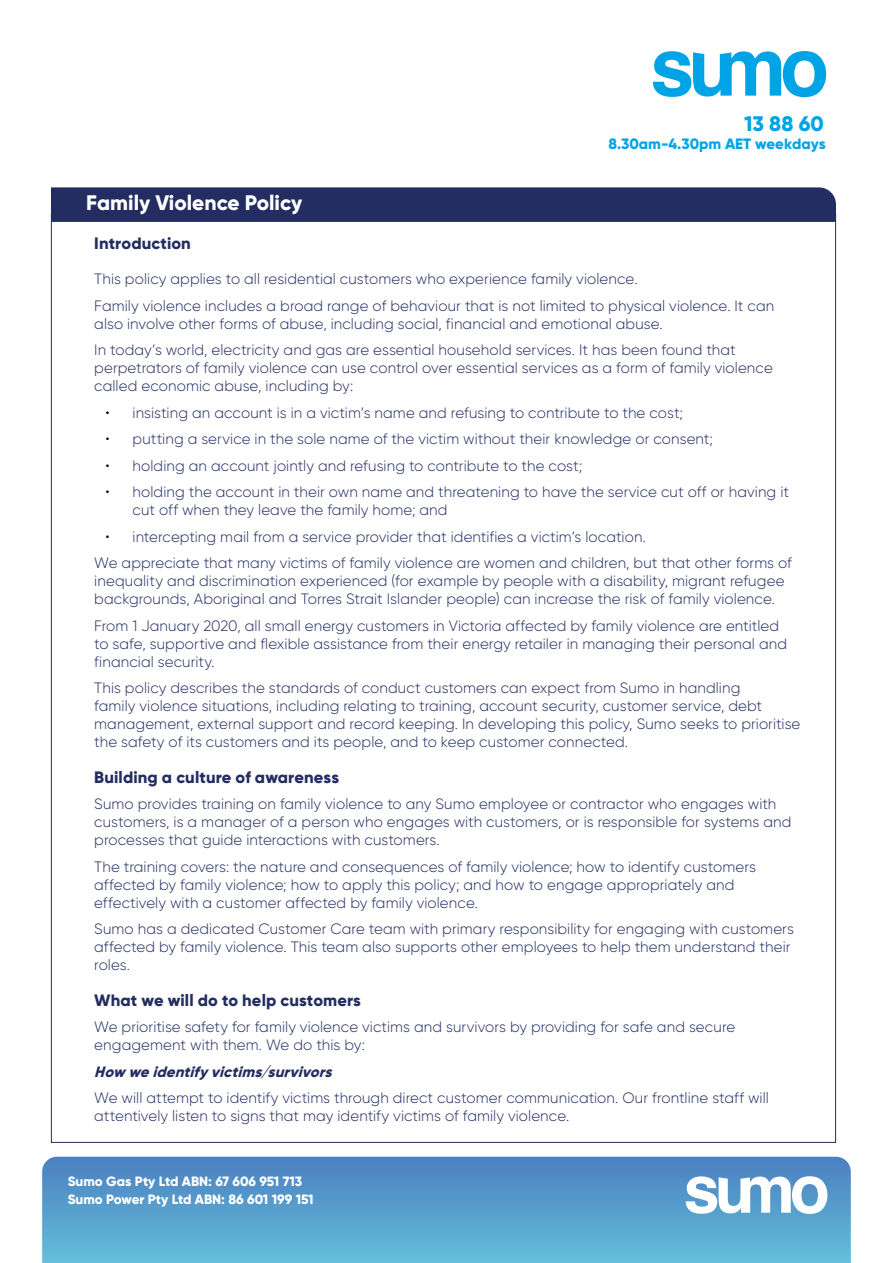
<style>
.page{position:relative;width:893px;height:1263px;background:#fff}
.page>*{position:absolute;margin:0;border:0;box-sizing:border-box;transform-origin:0 0}
.t1{font:800 21px "Gilroy";color:#fff}
.t2{font:800 21px "Gilroy";color:#00a4e6}
.t3{font:800 16.5px "Gilroy";letter-spacing:.005em;color:#242d61}
.t4{font:300 15px/18px "Gilroy";letter-spacing:.005em;color:#242d61}
.t5{font:italic 800 15px "Gilroy";color:#242d61}
.t6{font:800 15px "Gilroy";color:#00a4e6}
.t7{font:800 13.5px/18px "Gilroy";color:#fff}
.s1{color:#000}
</style>
<div class="page">
<svg style="left:42px;top:1157px;width:809px;height:106px;background:#579fcd"></svg>
<svg style="left:686px;top:1176px;width:141px;height:38px"></svg>
<div style="left:51px;top:187px;width:785px;height:35px;background:#242d61"></div>
<svg style="left:653px;top:51px;width:173px;height:46px"></svg>
<h1 class="t1" style="left:86px;top:190px;width:218px">Family Violence Policy</h1>
<h1 class="t2" style="left:744px;top:110px;width:81px">13 88 60</h1>
<p class="t6" style="left:608px;top:135px;width:219px">8.30am-4.30pm AET weekdays</p>
<p class="t3" style="left:94px;top:232px;width:98px">Introduction</p>
<p class="t4" style="left:94px;top:265px;width:681px;line-height:26.5px">This policy applies to all residential customers who experience family violence.<br>Family violence includes a broad range of behaviour that is not limited to physical violence. It can</p>
<p class="t4" style="left:94px;top:310px;width:643px;line-height:26.5px">also involve other forms of abuse, including social, financial and emotional abuse.<br>In today’s world, electricity and gas are essential household services. It has been found that</p>
<p class="t4" style="left:94px;top:359px;width:680px">perpetrators of family violence can use control over essential services as a form of family violence called economic abuse, including by:</p>
<p class="t4" style="left:106px;top:403px;width:579px"><span class="s1">•</span> insisting an account is in a victim’s name and refusing to contribute to the cost;</p>
<p class="t4" style="left:106px;top:430px;width:609px"><span class="s1">•</span> putting a service in the sole name of the victim without their knowledge or consent;</p>
<p class="t4" style="left:106px;top:456px;width:478px"><span class="s1">•</span> holding an account jointly and refusing to contribute to the cost;</p>
<p class="t4" style="left:133px;top:483px;width:658px;text-indent:-27px"><span class="s1">•</span> holding the account in their own name and threatening to have the service cut off or having it cut off when they leave the family home; and</p>
<p class="t4" style="left:94px;top:523px;width:699px;line-height:26.5px;text-indent:11px"><span class="s1">•</span> intercepting mail from a service provider that identifies a victim’s location.<br>We appreciate that many victims of family violence are women and children, but that other forms of</p>
<p class="t4" style="left:94px;top:572px;width:692px">inequality and discrimination experienced (for example by people with a disability, migrant refugee backgrounds, Aboriginal and Torres Strait Islander people) can increase the risk of family violence.</p>
<p class="t4" style="left:94px;top:616px;width:694px">From 1 January 2020, all small energy customers in Victoria affected by family violence are entitled to safe, supportive and flexible assistance from their energy retailer in managing their personal and financial security.</p>
<p class="t4" style="left:94px;top:679px;width:708px">This policy describes the standards of conduct customers can expect from Sumo in handling<br>family violence situations, including relating to training, account security, customer service, debt management, external support and record keeping. In developing this policy, Sumo seeks to prioritise the safety of its customers and its people, and to keep customer connected.</p>
<p class="t3" style="left:94px;top:766px;width:246px">Building a culture of awareness</p>
<p class="t4" style="left:94px;top:795px;width:699px">Sumo provides training on family violence to any Sumo employee or contractor who engages with customers, is a manager of a person who engages with customers, or is responsible for systems and processes that guide interactions with customers.</p>
<p class="t4" style="left:94px;top:857px;width:663px">The training covers: the nature and consequences of family violence; how to identify customers affected by family violence; how to apply this policy; and how to engage appropriately and effectively with a customer affected by family violence.</p>
<p class="t4" style="left:94px;top:920px;width:701px">Sumo has a dedicated Customer Care team with primary responsibility for engaging with customers affected by family violence. This team also supports other employees to help them understand their roles.</p>
<p class="t3" style="left:94px;top:989px;width:268px">What we will do to help customers</p>
<p class="t4" style="left:94px;top:1018px;width:642px">We prioritise safety for family violence victims and survivors by providing for safe and secure engagement with them. We do this by:</p>
<p class="t5" style="left:94px;top:1062px;width:244px">How weidentifyvictims/survivors</p>
<p class="t4" style="left:94px;top:1089px;width:676px">We will attempt to identify victims through direct customer communication. Our frontline staff will attentively listen to signs that may identify victims of family violence.</p>
<p class="t7" style="left:68px;top:1173px;width:248px">Sumo Gas Pty Ltd ABN: 67 606 951 713<br>Sumo Power Pty Ltd ABN: 86 601 199 151</p>
</div>
